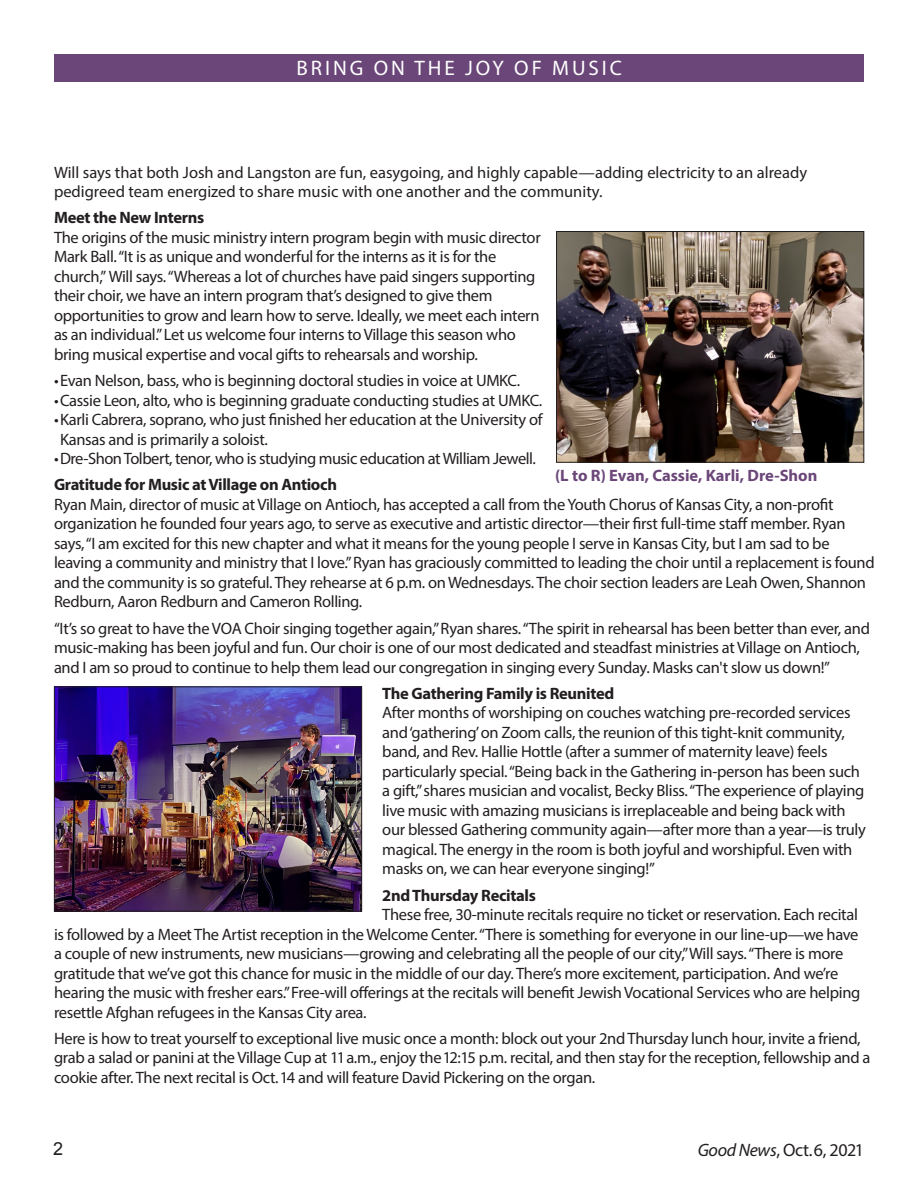
<style>
.page{position:relative;width:918px;height:1188px;background:#fff}
.page>*{position:absolute;margin:0;border:0;box-sizing:border-box;transform-origin:0 0}
.t1{font:21px "Myriad Pro";letter-spacing:.14em;color:#fff}
.Body_text{font:18px "Myriad Pro";letter-spacing:-.02em;color:#231f20}
.t2{font:18px "Arial";color:#231f20}
.Body_text-2{font:16.5px/19.5px "Myriad Pro";letter-spacing:-.02em;color:#231f20}
.Body_text-3{font:16.5px/19.5px "Myriad Pro";color:#231f20}
.Body_text-4{font:700 16.5px "Myriad Pro";letter-spacing:-.02em;color:#231f20}
.t3{font:700 16.5px "Myriad Pro";color:#6b4678}
.s1{font-style:italic}
</style>
<div class="page">
<div style="left:54px;top:54px;width:810px;height:28px;background:#6b4678"></div>
<img style="left:558px;top:233px;width:304px;height:228px">
<div style="left:556px;top:231px;width:308px;height:232px;border:1px solid #231f20"></div>
<img style="left:56px;top:688px;width:304px;height:222px">
<div style="left:54px;top:686px;width:308px;height:226px;border:1px solid #231f20"></div>
<p class="t1" style="left:297px;top:55px;width:327px">BRING ON THE JOY OF MUSIC</p>
<p class="Body_text-3" style="left:54px;top:162px;width:755px">Will says that both Josh and Langston are fun, easygoing, and highly capable—adding electricity to an already pedigreed team energized to share music with one another and the community.</p>
<p class="Body_text-4" style="left:54px;top:207px;width:152px">Meet the New Interns</p>
<p class="Body_text-2" style="left:54px;top:227px;width:488px">The origins of the music ministry intern program begin with music director Mark Ball. “It is as unique and wonderful for the interns as it is for the church,” Will says. “Whereas a lot of churches have paid singers supporting their choir, we have an intern program that’s designed to give them opportunities to grow and learn how to serve. Ideally, we meet each intern as an individual.” Let us welcome four interns to Village this season who bring musical expertise and vocal gifts to rehearsals and worship.</p>
<p class="Body_text-2" style="left:54px;top:371px;width:468px">•Evan Nelson, bass, who is beginning doctoral studies in voice at UMKC.</p>
<p class="Body_text-2" style="left:54px;top:390px;width:490px">•Cassie Leon, alto, who is beginning graduate conducting studies at UMKC.</p>
<p class="Body_text-2" style="left:60px;top:410px;width:484px;text-indent:-6px">•Karli Cabrera, soprano, who just finished her education at the University of<br>Kansas and is primarily a soloist.</p>
<p class="Body_text-2" style="left:54px;top:449px;width:483px">•Dre-Shon Tolbert, tenor, who is studying music education at William Jewell.</p>
<p class="Body_text-4" style="left:54px;top:474px;width:285px">Gratitude for Music at Village on Antioch</p>
<p class="Body_text-2" style="left:54px;top:494px;width:822px">Ryan Main, director of music at Village on Antioch, has accepted a call from the Youth Chorus of Kansas City, a non-profit organization he founded four years ago, to serve as executive and artistic director—their first full-time staff member. Ryan says, “I am excited for this new chapter and what it means for the young people I serve in Kansas City, but I am sad to be leaving a community and ministry that I love.” Ryan has graciously committed to leading the choir until a replacement is found and the community is so grateful. They rehearse at 6 p.m. on Wednesdays. The choir section leaders are Leah Owen, Shannon Redburn, Aaron Redburn and Cameron Rolling.</p>
<p class="Body_text-2" style="left:54px;top:618px;width:817px">“It’s so great to have the VOA Choir singing together again,” Ryan shares. “The spirit in rehearsal has been better than ever, and music-making has been joyful and fun. Our choir is one of our most dedicated and steadfast ministries at Village on Antioch, and I am so proud to continue to help them lead our congregation in singing every Sunday. Masks can't slow us down!”</p>
<p class="Body_text-4" style="left:382px;top:683px;width:233px">The Gathering Family is Reunited</p>
<p class="Body_text-2" style="left:382px;top:703px;width:485px">After months of worshiping on couches watching pre-recorded services and ‘gathering’ on Zoom calls, the reunion of this tight-knit community, band, and Rev. Hallie Hottle (after a summer of maternity leave) feels particularly special. “Being back in the Gathering in-person has been such a gift,” shares musician and vocalist, Becky Bliss. “The experience of playing live music with amazing musicians is irreplaceable and being back with our blessed Gathering community again—after more than a year—is truly magical. The energy in the room is both joyful and worshipful. Even with masks on, we can hear everyone singing!”</p>
<p class="Body_text-4" style="left:382px;top:884px;width:155px">2nd Thursday Recitals</p>
<p class="Body_text-2" style="left:54px;top:905px;width:808px;text-indent:328px">These free, 30-minute recitals require no ticket or reservation. Each recital is followed by a Meet The Artist reception in the Welcome Center. “There is something for everyone in our line-up—we have a couple of new instruments, new musicians—growing and celebrating all the people of our city,” Will says. “There is more gratitude that we’ve got this chance for music in the middle of our day. There’s more excitement, participation. And we’re hearing the music with fresher ears.” Free-will offerings at the recitals will benefit Jewish Vocational Services who are helping resettle Afghan refugees in the Kansas City area.</p>
<p class="Body_text-2" style="left:54px;top:1028px;width:818px">Here is how to treat yourself to exceptional live music once a month: block out your 2nd Thursday lunch hour, invite a friend, grab a salad or panini at the Village Cup at 11 a.m., enjoy the 12:15 p.m. recital, and then stay for the reception, fellowship and a cookie after. The next recital is Oct. 14 and will feature David Pickering on the organ.</p>
<p class="t3" style="left:555px;top:465px;width:264px">(L to R) Evan, Cassie, Karli, Dre-Shon</p>
<p class="t2" style="left:53px;top:1137px;width:12px">2</p>
<p class="Body_text" style="left:698px;top:1139px;width:168px"><span class="s1">Good News</span>, Oct. 6, 2021</p>
</div>
